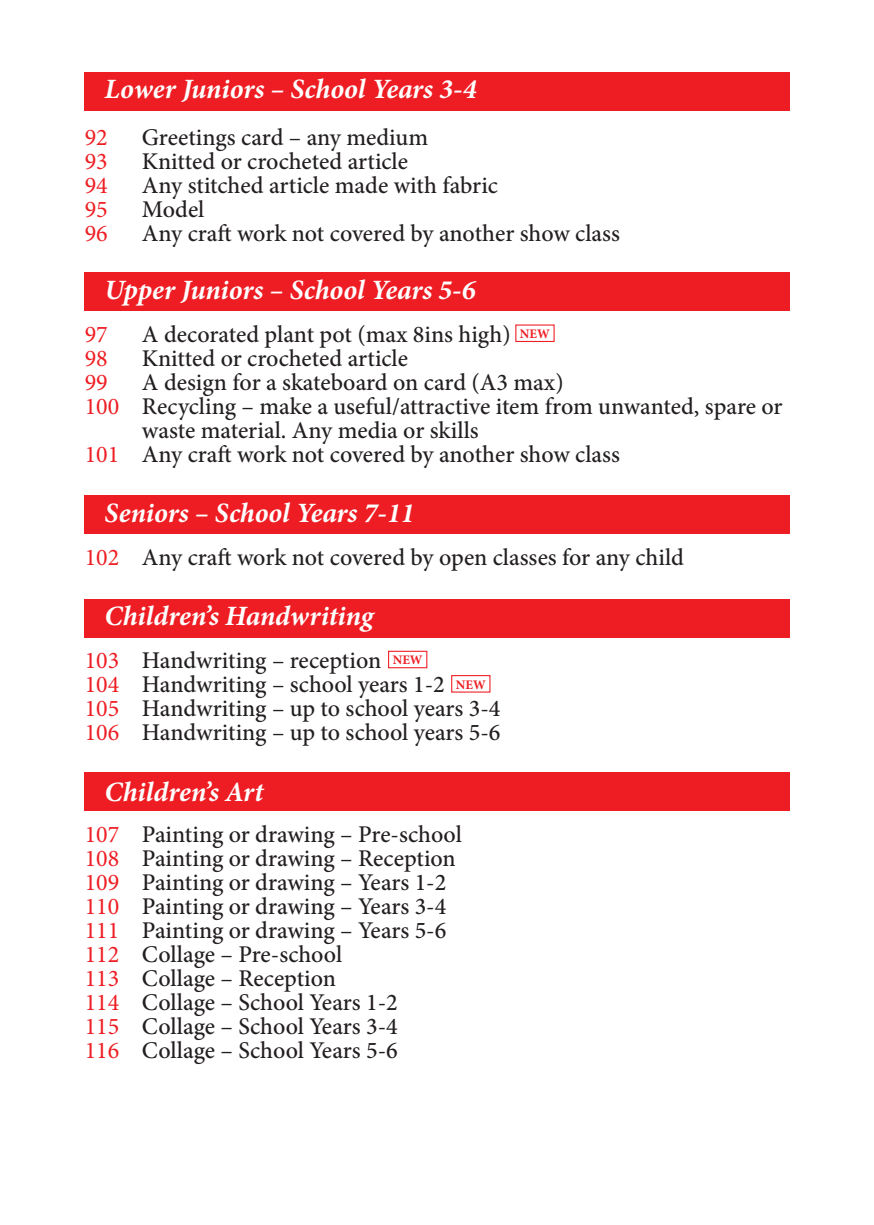
<style>
.page{position:relative;width:874px;height:1225px;background:#fff}
.page>*{position:absolute;margin:0;border:0;box-sizing:border-box;transform-origin:0 0}
.t1{font:italic 700 28px "Minion Pro";letter-spacing:-.005em;color:#fff}
.t2{font:500 24px/24px "Minion Pro";letter-spacing:-.005em;color:#231f20}
.t3{font:24px/24px "Minion Pro";color:#ee1d23;text-align:justify}
.t4{font:700 13px "Minion Pro";color:#ee1d23}
</style>
<div class="page">
<div style="left:85px;top:273px;width:704px;height:38px;background:#ee1d23"></div>
<div style="left:85px;top:496px;width:704px;height:38px;background:#ee1d23"></div>
<div style="left:85px;top:599px;width:704px;height:38px;background:#ee1d23"></div>
<div style="left:85px;top:773px;width:704px;height:38px;background:#ee1d23"></div>
<div style="left:85px;top:72px;width:704px;height:38px;background:#ee1d23"></div>
<div style="left:515px;top:324px;width:39px;height:18px;border:1px solid #ee1d23"></div>
<div style="left:388px;top:651px;width:39px;height:17px;border:1px solid #ee1d23"></div>
<div style="left:451px;top:675px;width:39px;height:17px;border:1px solid #ee1d23"></div>
<p class="t1" style="left:105px;top:70px;width:373px">Lower Juniors – School Years 3-4</p>
<p class="t2" style="left:142px;top:126px;width:479px">Greetings card – any medium<br>Knitted or crocheted article<br>Any stitched article made with fabric<br>Model<br>Any craft work not covered by another show class</p>
<p class="t3" style="left:85px;top:126px;width:25px">92<br>93<br>94<br>95<br>96</p>
<p class="t1" style="left:105px;top:270px;width:372px">Upper Juniors – School Years 5-6</p>
<p class="t3" style="left:85px;top:322px;width:36px;text-align:left">97<br>98<br>99<br>100</p>
<p class="t3" style="left:85px;top:442px;width:36px">101</p>
<p class="t2" style="left:142px;top:322px;width:641px">A decorated plant pot (max 8ins high)<br>Knitted or crocheted article<br>A design for a skateboard on card (A3 max)<br>Recycling – make a useful/attractive item from unwanted, spare or waste material. Any media or skills<br>Any craft work not covered by another show class</p>
<p class="t4" style="left:519px;top:325px;width:31px">NEW</p>
<p class="t1" style="left:105px;top:493px;width:311px">Seniors – School Years 7-11</p>
<p class="t3" style="left:85px;top:545px;width:36px">102</p>
<p class="t2" style="left:142px;top:545px;width:543px">Any craft work not covered by open classes for any child</p>
<p class="t1" style="left:105px;top:596px;width:270px">Children’s Handwriting</p>
<p class="t3" style="left:85px;top:648px;width:36px">103<br>104<br>105<br>106</p>
<p class="t2" style="left:142px;top:648px;width:360px">Handwriting – reception<br>Handwriting – school years 1-2<br>Handwriting – up to school years 3-4<br>Handwriting – up to school years 5-6</p>
<p class="t4" style="left:392px;top:651px;width:31px">NEW</p>
<p class="t4" style="left:455px;top:675px;width:31px">NEW</p>
<p class="t1" style="left:105px;top:772px;width:160px">Children’s Art</p>
<p class="t3" style="left:85px;top:822px;width:36px">107<br>108<br>109<br>110<br>111<br>112<br>113<br>114<br>115<br>116</p>
<p class="t2" style="left:142px;top:822px;width:321px">Painting or drawing – Pre-school<br>Painting or drawing – Reception<br>Painting or drawing – Years 1-2<br>Painting or drawing – Years 3-4<br>Painting or drawing – Years 5-6<br>Collage – Pre-school<br>Collage – Reception<br>Collage – School Years 1-2<br>Collage – School Years 3-4<br>Collage – School Years 5-6</p>
</div>
